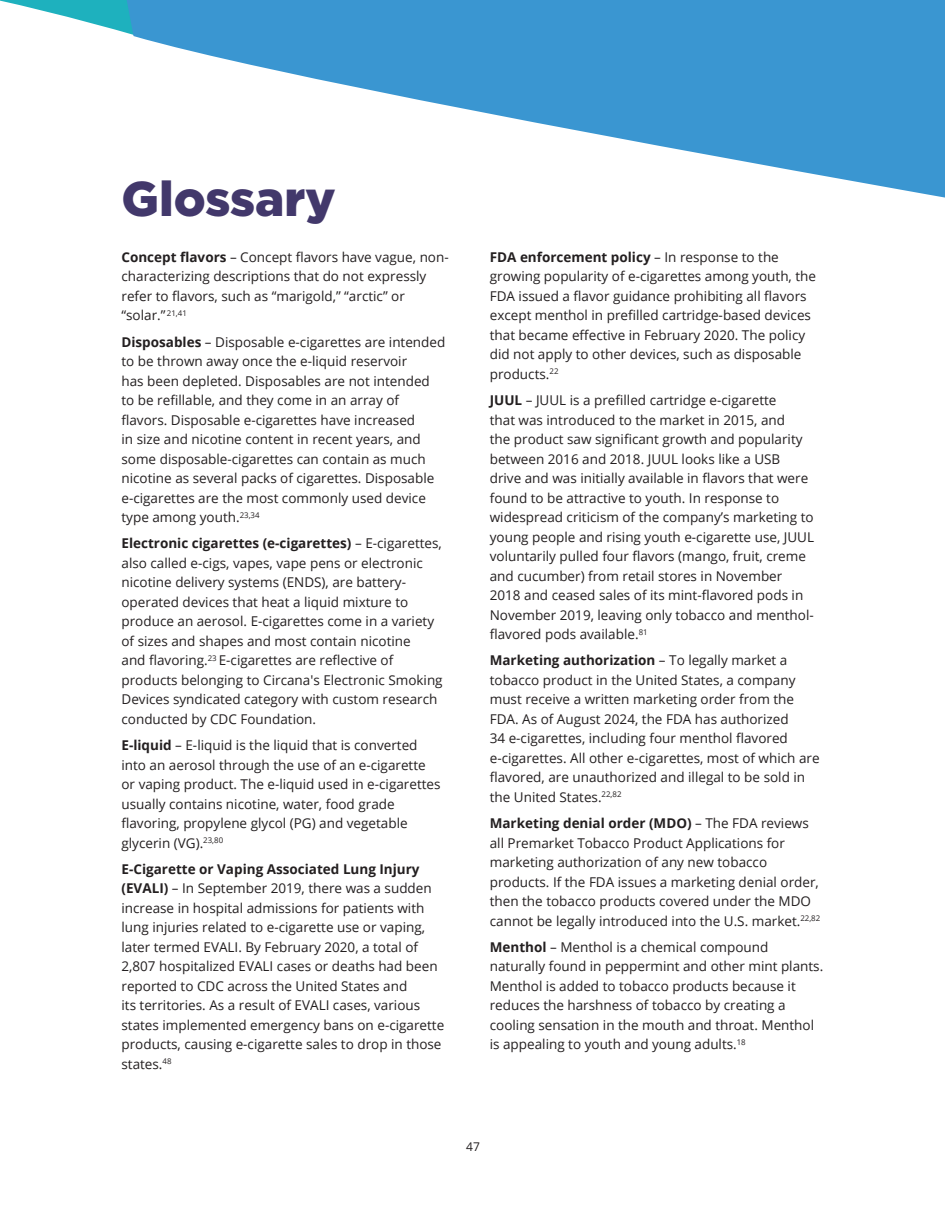
<style>
.page{position:relative;width:945px;height:1215px;background:#fff}
.page>*{position:absolute;margin:0;border:0;box-sizing:border-box;transform-origin:0 0}
.NEW_h1{font:900 48.75px "Gotham";color:#42386b}
.NEW_body{font:13.5px/19.5px "Open Sans";color:#231f20}
.t1{font:12px "Open Sans";color:#231f20}
.s1{font-weight:700}
</style>
<div class="page">
<svg style="left:0;top:0;width:110px;height:29px"></svg>
<svg style="left:110px;top:0;width:835px;height:198px;fill:#3a96d1"></svg>
<h1 class="NEW_h1" style="left:122px;top:165px;width:216px">Glossary</h1>
<p class="NEW_body" style="left:122px;top:247px;width:329px"><span class="s1">Concept flavors</span> – Concept flavors have vague, non&shy;characterizing descriptions that do not expressly refer to flavors, such as “marigold,” “arctic” or “solar.” <sup>21,41</sup></p>
<p class="NEW_body" style="left:122px;top:332px;width:325px"><span class="s1">Disposables</span> – Disposable e-cigarettes are intended to be thrown away once the e-liquid reservoir<br>has been depleted. Disposables are not intended to be refillable, and they come in an array of flavors. Disposable e-cigarettes have increased<br>in size and nicotine content in recent years, and some disposable-cigarettes can contain as much nicotine as several packs of cigarettes. Disposable e-cigarettes are the most commonly used device type among youth.<sup>23,34</sup></p>
<p class="NEW_body" style="left:122px;top:533px;width:323px"><span class="s1">Electronic cigarettes (e-cigarettes)</span> – E-cigarettes, also called e-cigs, vapes, vape pens or electronic nicotine delivery systems (ENDS), are battery&shy;operated devices that heat a liquid mixture to produce an aerosol. E-cigarettes come in a variety of sizes and shapes and most contain nicotine<br>and flavoring.<sup>23</sup> E-cigarettes are reflective of products belonging to Circana's Electronic Smoking Devices syndicated category with custom research conducted by CDC Foundation.</p>
<p class="NEW_body" style="left:122px;top:735px;width:321px"><span class="s1">E-liquid</span> – E-liquid is the liquid that is converted into an aerosol through the use of an e-cigarette or vaping product. The e-liquid used in e-cigarettes usually contains nicotine, water, food grade flavoring, propylene glycol (PG) and vegetable glycerin (VG).<sup>23,80</sup></p>
<p class="NEW_body" style="left:122px;top:859px;width:324px"><span class="s1">E-Cigarette or Vaping Associated Lung Injury (EVALI)</span> – In September 2019, there was a sudden increase in hospital admissions for patients with lung injuries related to e-cigarette use or vaping, later termed EVALI. By February 2020, a total of 2,807 hospitalized EVALI cases or deaths had been reported to CDC across the United States and<br>its territories. As a result of EVALI cases, various states implemented emergency bans on e-cigarette products, causing e-cigarette sales to drop in those states.<sup>48</sup></p>
<p class="NEW_body" style="left:490px;top:247px;width:328px"><span class="s1">FDA enforcement policy</span> – In response to the growing popularity of e-cigarettes among youth, the FDA issued a flavor guidance prohibiting all flavors except menthol in prefilled cartridge-based devices that became effective in February 2020. The policy did not apply to other devices, such as disposable products.<sup>22</sup></p>
<p class="NEW_body" style="left:490px;top:390px;width:326px"><span class="s1">JUUL</span> – JUUL is a prefilled cartridge e-cigarette<br>that was introduced to the market in 2015, and<br>the product saw significant growth and popularity between 2016 and 2018. JUUL looks like a USB drive and was initially available in flavors that were found to be attractive to youth. In response to widespread criticism of the company’s marketing to young people and rising youth e-cigarette use, JUUL voluntarily pulled four flavors (mango, fruit, creme and cucumber) from retail stores in November 2018 and ceased sales of its mint-flavored pods in November 2019, leaving only tobacco and menthol&shy;flavored pods available.<sup>81</sup></p>
<p class="NEW_body" style="left:490px;top:650px;width:331px"><span class="s1">Marketing authorization</span> – To legally market a tobacco product in the United States, a company must receive a written marketing order from the FDA. As of August 2024, the FDA has authorized<br>34 e-cigarettes, including four menthol flavored e-cigarettes. All other e-cigarettes, most of which are flavored, are unauthorized and illegal to be sold in the United States.<sup>22,82</sup></p>
<p class="NEW_body" style="left:490px;top:813px;width:332px"><span class="s1">Marketing denial order (MDO)</span> – The FDA reviews all Premarket Tobacco Product Applications for marketing authorization of any new tobacco products. If the FDA issues a marketing denial order, then the tobacco products covered under the MDO cannot be legally introduced into the U.S. market.<sup>22,82</sup></p>
<p class="NEW_body" style="left:490px;top:937px;width:335px"><span class="s1">Menthol</span> – Menthol is a chemical compound naturally found in peppermint and other mint plants.<br>Menthol is added to tobacco products because it reduces the harshness of tobacco by creating a cooling sensation in the mouth and throat. Menthol is appealing to youth and young adults.<sup>18</sup></p>
<p class="t1" style="left:466px;top:1138px;width:15px">47</p>
</div>
